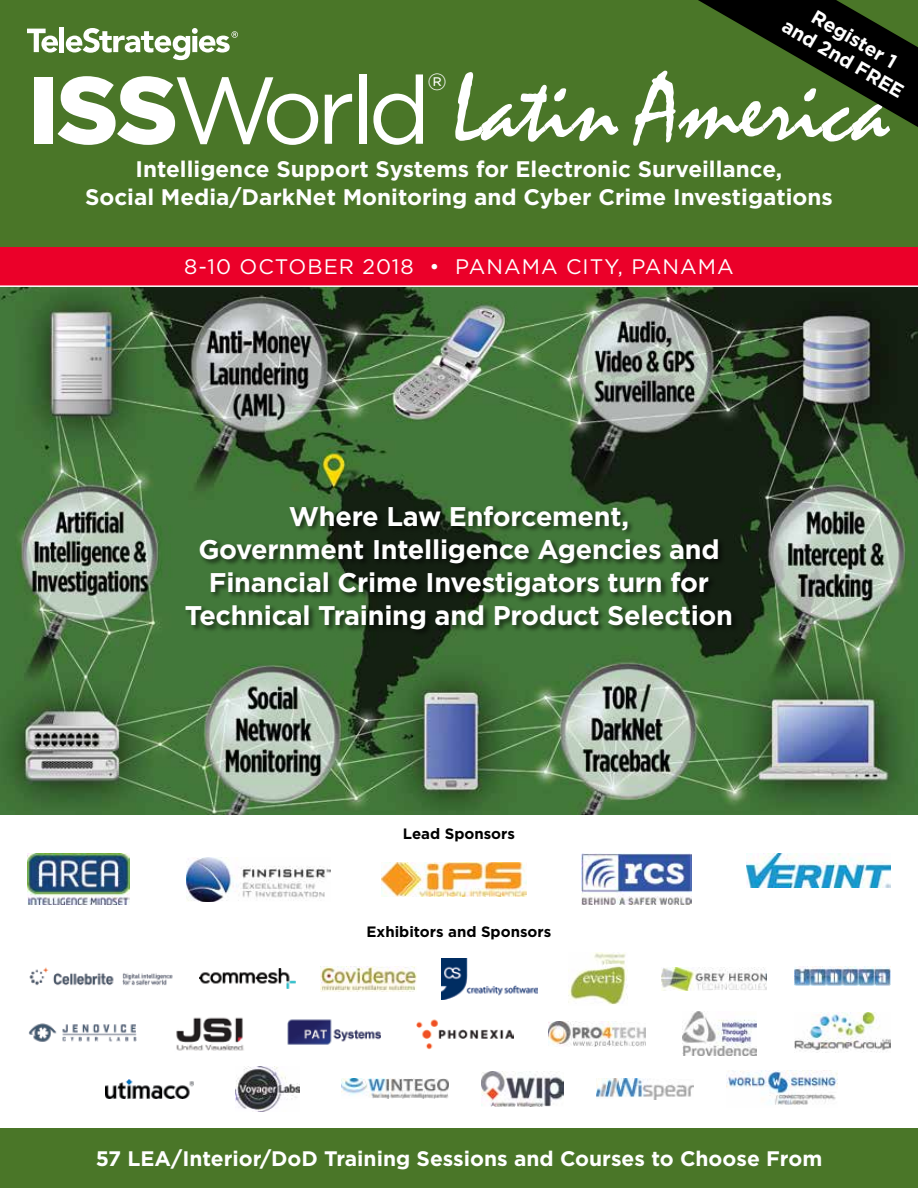
<style>
.page{position:relative;width:918px;height:1188px;background:#fff}
.page>*{position:absolute;margin:0;border:0;box-sizing:border-box;transform-origin:0 0}
.t1{font:97.5px "Mistral";color:#fff}
.t2{font:94.95px "Gotham";letter-spacing:-.075em;color:#fff}
.t3{font:700 27px/33px "Gotham";letter-spacing:-.01em;color:#fff;text-align:center}
.t4{font:23.25px "Gotham";color:#fff}
.t5{font:700 22.5px/28.5px "Gotham";color:#fff;text-align:center}
.t6{font:700 21px "Gotham";color:#fff}
.t7{font:21px "Gotham";letter-spacing:.05em;color:#fff}
.t8{font:700 19.5px/22.5px "Gotham";color:#fff;text-align:center}
.t9{font:700 15px "Gotham";color:#000}
.s1{font-weight:900}
.s2{font-size:98.1px}
</style>
<div class="page">
<img style="left:0;top:287px;width:918px;height:527px">
<div style="left:0;top:0;width:918px;height:247px;background:#4a7628"></div>
<div style="left:0;top:1129px;width:918px;height:59px;background:#4a7628"></div>
<svg style="left:27px;top:29px;width:31px;height:24px"></svg>
<div style="left:59px;top:27px;width:5px;height:25px;background:#fff"></div>
<svg style="left:66px;top:28px;width:172px;height:32px"></svg>
<div style="left:185px;top:504px;width:554px;height:132px;background:#000;opacity:.6"></div>
<div style="left:0;top:247px;width:918px;height:39px;background:#eb0029"></div>
<hr style="left:0;top:285px;width:918px;height:2px;background:#fff">
<img style="left:28px;top:853px;width:101px;height:52px">
<img style="left:29px;top:967px;width:144px;height:19px">
<img style="left:417px;top:1019px;width:96px;height:31px">
<img style="left:661px;top:967px;width:105px;height:23px">
<img style="left:106px;top:1079px;width:87px;height:20px">
<img style="left:320px;top:966px;width:97px;height:26px">
<img style="left:683px;top:1012px;width:74px;height:44px">
<img style="left:28px;top:1023px;width:109px;height:19px">
<img style="left:342px;top:1079px;width:106px;height:20px">
<img style="left:199px;top:969px;width:97px;height:20px">
<img style="left:549px;top:1021px;width:96px;height:25px">
<img style="left:794px;top:966px;width:97px;height:20px">
<img style="left:235px;top:1066px;width:65px;height:46px">
<img style="left:441px;top:958px;width:97px;height:42px">
<img style="left:568px;top:952px;width:59px;height:53px">
<img style="left:794px;top:1012px;width:97px;height:40px">
<img style="left:176px;top:1017px;width:68px;height:34px">
<img style="left:481px;top:1071px;width:82px;height:36px">
<img style="left:287px;top:1019px;width:94px;height:26px">
<img style="left:597px;top:1079px;width:96px;height:20px">
<img style="left:726px;top:1070px;width:111px;height:35px">
<img style="left:186px;top:857px;width:144px;height:44px">
<img style="left:382px;top:862px;width:145px;height:34px">
<img style="left:581px;top:854px;width:110px;height:51px">
<img style="left:746px;top:853px;width:145px;height:34px">
<svg style="left:698px;top:0;width:220px;height:127px"></svg>
<p class="t8" style="left:801px;top:-5px;width:138px;rotate:30deg">Register 1<br>and 2nd FREE</p>
<h2 class="t2" style="left:28px;top:58px;width:405px"><span class="s1">ISS</span>WORLD</h2>
<p class="t4" style="left:427px;top:69px;width:21px">®</p>
<h1 class="t1" style="left:452px;top:55px;width:439px">Latin Ameri<span class="s2">ca</span></h1>
<p class="t5" style="left:85px;top:154px;width:749px">Intelligence Support Systems for Electronic Surveillance,<br>Social Media/DarkNet Monitoring and Cyber Crime Investigations</p>
<p class="t7" style="left:184px;top:255px;width:551px">8-10 OCTOBER 2018 • PANAMA CITY, PANAMA</p>
<p class="t3" style="left:185px;top:499px;width:550px">Where Law Enforcement,<br>Government Intelligence Agencies and Financial Crime Investigators turn for Technical Training and Product Selection</p>
<p class="t9" style="left:403px;top:825px;width:114px">Lead Sponsors</p>
<p class="t9" style="left:367px;top:923px;width:186px">Exhibitors and Sponsors</p>
<p class="t6" style="left:96px;top:1146px;width:728px">57 LEA/Interior/DoD Training Sessions and Courses to Choose From</p>
</div>
